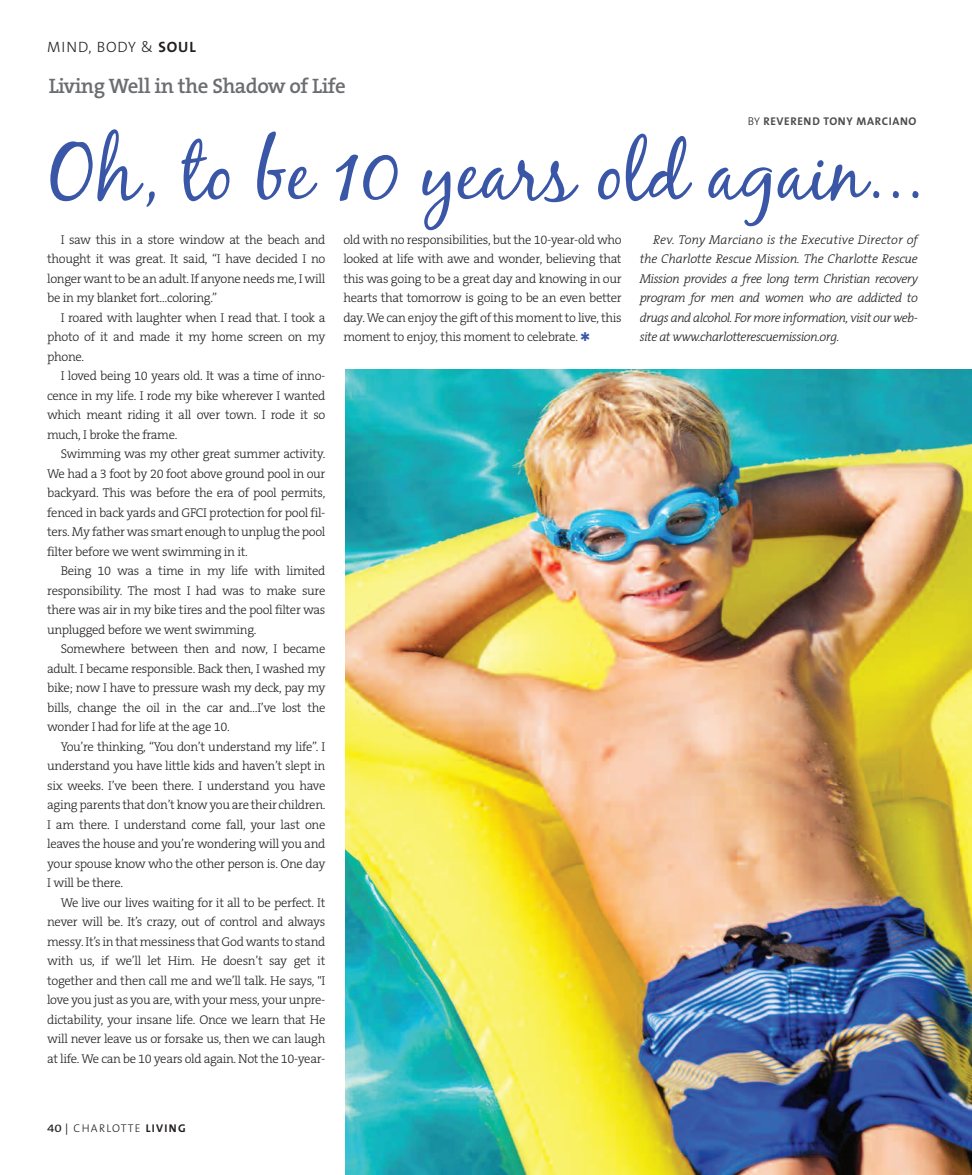
<style>
.page{position:relative;width:972px;height:1175px;background:#fff}
.page>*{position:absolute;margin:0;border:0;box-sizing:border-box;transform-origin:0 0}
.t1{font:77.55px "Black Jack";color:#3957a6}
.t2{font:600 21px "The Serif B6";letter-spacing:-.03em;color:#6c6d70}
.t3{font:300 15px "The Sans B3";letter-spacing:.06em;color:#231f20}
.t4{font:300 12.75px/19.5px "The Serif B3";letter-spacing:-.025em;color:#231f20;text-align:justify}
.t5{font:italic 300 12.75px/19.5px "The Serif B3";letter-spacing:-.04em;color:#231f20;text-align:justify}
.t6{font:700 11.25px "The Sans B7";letter-spacing:.055em;color:#4b4c4d}
.t7{font:300 11.25px "The Sans B3";letter-spacing:.11em;color:#231f20}
.s1{font-family:"The Sans B7";font-weight:700}
.s2{font-family:"The Sans B3";font-weight:300;color:#231f20}
.s3{color:#3957a6}
.s4{font-family:"The Sans B5 Plain";font-weight:400}
</style>
<div class="page">
<img style="left:346px;top:369px;width:626px;height:805px">
<p class="t3" style="left:47px;top:39px;width:150px">MIND, BODY &amp; <span class="s1">SOUL</span></p>
<h2 class="t2" style="left:49px;top:75px;width:299px">Living Well in the Shadow of Life</h2>
<h1 class="t1" style="left:49px;top:131px;width:877px">Oh, to be 10 years old again...</h1>
<p class="t6" style="left:748px;top:115px;width:170px"><span class="s2">BY</span> REVEREND TONY MARCIANO</p>
<p class="t4" style="left:47px;top:230px;width:280px;text-indent:13px">I saw this in a store window at the beach and thought it was great. It said, “I have decided I no longer want to be an adult. If anyone needs me, I will be in my blanket fort…coloring.”</p>
<p class="t4" style="left:47px;top:308px;width:280px;text-indent:14px">I roared with laughter when I read that. I took a photo of it and made it my home screen on my phone.</p>
<p class="t4" style="left:47px;top:366px;width:280px;text-indent:13px">I loved being 10 years old. It was a time of inno&shy;cence in my life. I rode my bike wherever I wanted which meant riding it all over town. I rode it so much, I broke the frame.</p>
<p class="t4" style="left:47px;top:444px;width:280px;text-indent:13px">Swimming was my other great summer activity.<br>We had a 3 foot by 20 foot above ground pool in our backyard. This was before the era of pool permits, fenced in back yards and GFCI protection for pool fil&shy;ters. My father was smart enough to unplug the pool filter before we went swimming in it.</p>
<p class="t4" style="left:47px;top:561px;width:280px;text-indent:14px">Being 10 was a time in my life with limited responsibility. The most I had was to make sure there was air in my bike tires and the pool filter was unplugged before we went swimming.</p>
<p class="t4" style="left:47px;top:639px;width:280px;text-indent:13px">Somewhere between then and now, I became adult. I became responsible. Back then, I washed my bike; now I have to pressure wash my deck, pay my bills, change the oil in the car and…I’ve lost the wonder I had for life at the age 10.</p>
<p class="t4" style="left:47px;top:737px;width:280px;text-indent:14px">You’re thinking, “You don’t understand my life”. I understand you have little kids and haven’t slept in six weeks. I’ve been there. I understand you have aging parents that don’t know you are their children.<br>I am there. I understand come fall, your last one leaves the house and you’re wondering will you and your spouse know who the other person is. One day I will be there.</p>
<p class="t4" style="left:47px;top:893px;width:280px;text-indent:14px">We live our lives waiting for it all to be perfect. It never will be. It’s crazy, out of control and always messy. It’s in that messiness that God wants to stand with us, if we’ll let Him. He doesn’t say get it together and then call me and we’ll talk. He says, "I love you just as you are, with your mess, your unpre&shy;dictability, your insane life. Once we learn that He will never leave us or forsake us, then we can laugh at life. We can be 10 years old again. Not the 10-year-</p>
<p class="t4" style="left:343px;top:230px;width:280px">old with no responsibilities, but the 10-year-old who looked at life with awe and wonder, believing that this was going to be a great day and knowing in our hearts that tomorrow is going to be an even better day. We can enjoy the gift of this moment to live, this moment to enjoy, this moment to celebrate. <span class="s3">✱</span></p>
<p class="t5" style="left:640px;top:230px;width:280px;text-indent:14px">Rev. Tony Marciano is the Executive Director of the Charlotte Rescue Mission. The Charlotte Rescue Mission provides a free long term Christian recovery program for men and women who are addicted to drugs and alcohol. For more information, visit our web&shy;site at www.charlotterescuemission.org.</p>
<p class="t7" style="left:47px;top:1122px;width:140px"><span class="s4">40 |</span> CHARLOTTE <span class="s1">LIVING</span></p>
</div>
